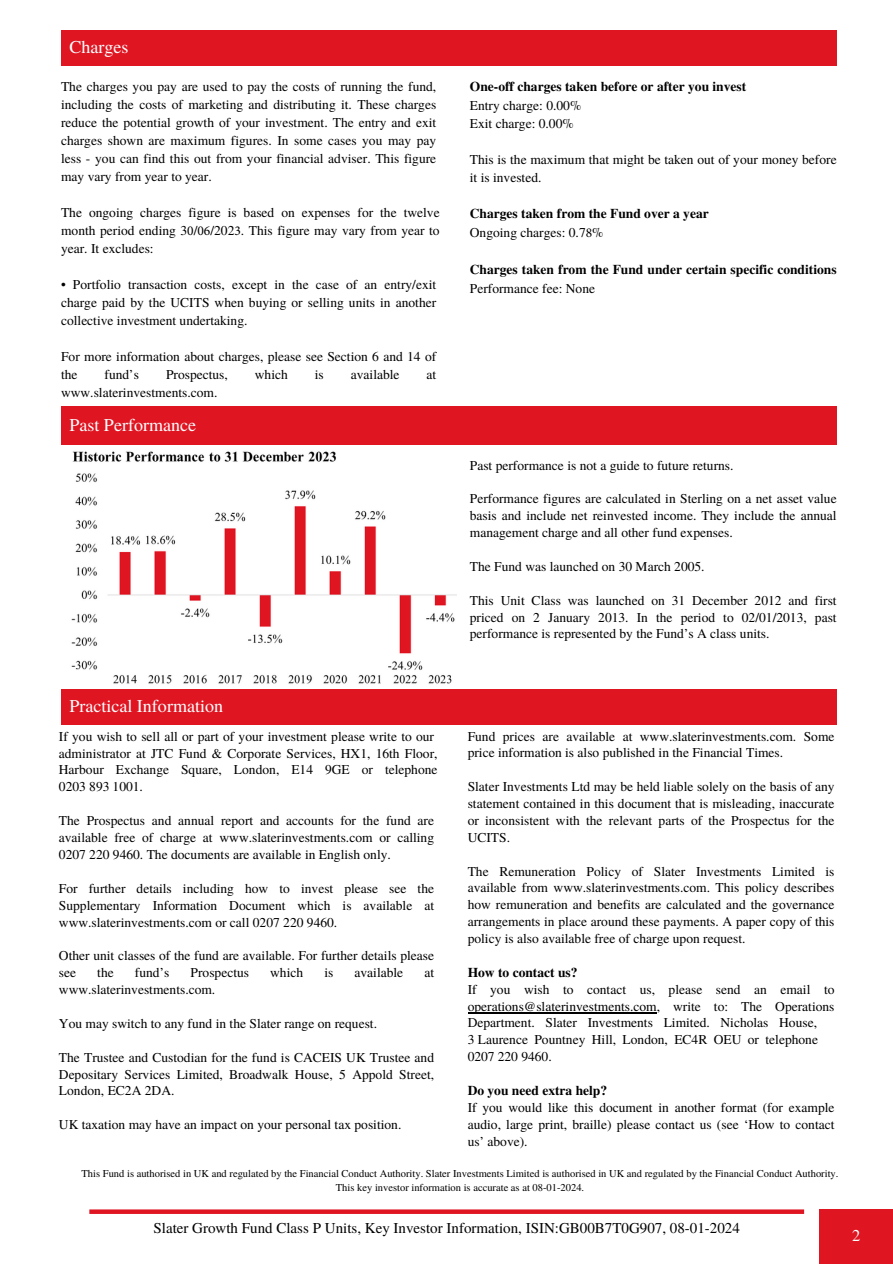
<style>
.page{position:relative;width:893px;height:1264px;background:#fff}
.page>*{position:absolute;margin:0;border:0;box-sizing:border-box;transform-origin:0 0}
.t1{font:18px "Te X Gyre Termes";color:#fff}
.t2{font:16.5px "Te X Gyre Termes";color:#fff}
.t3{font:15px "Te X Gyre Termes";color:#000}
.t4{font:13.5px/16.8px "Te X Gyre Termes";color:#000;text-align:justify}
.t5{font:700 13.5px/18.6px "Te X Gyre Termes";color:#000}
.t6{font:10.5px "Te X Gyre Termes";color:#000}
.s1{font-family:"Minion Pro"}
.s2{font-weight:400}
.s3{font-family:"Minion Pro";font-weight:400}
.s4{font-weight:700}
</style>
<div class="page">
<svg style="left:89px;top:1209px;width:715px;height:4px;background:#e32e3a"></svg>
<div style="left:819px;top:1209px;width:73px;height:54px;background:#e01522"></div>
<div style="left:61px;top:30px;width:775px;height:36px;background:#e01522"></div>
<div style="left:61px;top:406px;width:775px;height:38px;background:#e01522"></div>
<div style="left:61px;top:689px;width:775px;height:35px;background:#e01522"></div>
<img style="left:71px;top:451px;width:385px;height:233px">
<hr style="left:468px;top:1012px;width:188px;height:1px;background:#000">
<p class="t1" style="left:69px;top:34px;width:60px">Charges</p>
<p class="t4" style="left:61px;top:77px;width:377px;line-height:18px">The charges you pay are used to pay the costs of running the fund, including the costs of marketing and distributing it. These charges reduce the potential growth of your investment. The entry and exit charges shown are maximum figures. In some cases you may pay less - you can find this out from your financial adviser. This figure may vary from year to year.</p>
<p class="t4" style="left:61px;top:203px;width:380px;line-height:17.2px">The ongoing charges figure is based on expenses for the twelve month period ending 3<span class="s1">0</span>/<span class="s1">06</span>/202<span class="s1">3</span>. This figure may vary from year to</p>
<p class="t4" style="left:61px;top:240px;width:94px">year. It excludes:</p>
<p class="t4" style="left:61px;top:275px;width:377px;line-height:18px">• Portfolio transaction costs, except in the case of an entry/exit charge paid by the UCITS when buying or selling units in another collective investment undertaking.</p>
<p class="t4" style="left:61px;top:347px;width:377px;line-height:18px">For more information about charges, please see Section 6 and 14 of the</p>
<p class="t4" style="left:104px;top:366px;width:36px">fund’s</p>
<p class="t4" style="left:166px;top:366px;width:63px">Prospectus,</p>
<p class="t4" style="left:255px;top:366px;width:34px">which</p>
<p class="t4" style="left:315px;top:366px;width:11px">is</p>
<p class="t4" style="left:351px;top:366px;width:50px">available</p>
<p class="t4" style="left:426px;top:366px;width:11px">at</p>
<p class="t4" style="left:61px;top:384px;width:158px">www.slaterinvestments.com.</p>
<p class="t1" style="left:69px;top:412px;width:128px">Past Performance</p>
<p class="t5" style="left:470px;top:77px;width:278px">One-off charges taken before or after you invest<br><span class="s2">Entry charge: 0.00%<br>Exit charge: 0.00%</span></p>
<p class="t4" style="left:470px;top:150px;width:368px;line-height:18px">This is the maximum that might be taken out of your money before it is invested.</p>
<p class="t5" style="left:470px;top:204px;width:240px">Charges taken from the Fund over a year<br><span class="s2">Ongoing charges: 0.7</span><span class="s3">8</span><span class="s2">%</span></p>
<p class="t5" style="left:470px;top:259px;width:368px;line-height:19.2px">Charges taken from the Fund under certain specific conditions<br><span class="s2">Performance fee: None</span></p>
<p class="t4" style="left:470px;top:456px;width:265px">Past performance is not a guide to future returns.</p>
<p class="t4" style="left:470px;top:489px;width:368px">Performance figures are calculated in Sterling on a net asset value basis and include net reinvested income. They include the annual management charge and all other fund expenses.</p>
<p class="t4" style="left:470px;top:557px;width:236px">The Fund was launched on 30 March 2005.</p>
<p class="t4" style="left:470px;top:591px;width:368px">This Unit Class was launched on 31 December 2012 and first priced on 2 January 2013. In the period to 02/01/2013, past performance is represented by the Fund’s A class units.</p>
<p class="t1" style="left:69px;top:693px;width:155px">Practical Information</p>
<p class="t4" style="left:59px;top:727px;width:380px;text-align:left">If you wish to sell all or part of your investment please write to our administrator at JTC Fund &amp; Corporate Services, HX1, 16th Floor, Harbour Exchange Square, London, E14 9GE or telephone 0203 893 1001.</p>
<p class="t4" style="left:59px;top:811px;width:377px">The Prospectus and annual report and accounts for the fund are available free of charge at www.slaterinvestments.com or calling 0207 220 9460. The documents are available in English only.</p>
<p class="t4" style="left:59px;top:879px;width:377px">For further details including how to invest please see the Supplementary Information Document which is available at www.slaterinvestments.com or call 0207 220 9460.</p>
<p class="t4" style="left:59px;top:946px;width:377px">Other unit classes of the fund are available. For further details please see</p>
<p class="t4" style="left:467px;top:727px;width:368px">Fund prices are available at www.slaterinvestments.com. Some price information is also published in the Financial Times.</p>
<p class="t4" style="left:467px;top:777px;width:368px">Slater Investments Ltd may be held liable solely on the basis of any statement contained in this document that is misleading, inaccurate or inconsistent with the relevant parts of the Prospectus for the UCITS.</p>
<p class="t4" style="left:467px;top:862px;width:368px">The Remuneration Policy of Slater Investments Limited is available from www.slaterinvestments.com. This policy describes how remuneration and benefits are calculated and the governance arrangements in place around these payments. A paper copy of this policy is also available free of charge upon request.</p>
<p class="t4" style="left:467px;top:963px;width:368px;text-align:left"><span class="s4">How to contact us?<br></span>If you wish to contact us, please send an email to operations@slaterinvestments.com, write to: The Operations Department. Slater Investments Limited. Nicholas House,</p>
<p class="t4" style="left:467px;top:1031px;width:352px;line-height:16.2px">3 Laurence Pountney Hill, London, EC4R OEU or telephone<br>0207 220 9460.</p>
<p class="t4" style="left:467px;top:1081px;width:368px;text-align:left"><span class="s4">Do you need extra help?<br></span>If you would like this document in another format (for example audio, large print, braille) please contact us (see ‘How to contact us’ above).</p>
<p class="t6" style="left:82px;top:1166px;width:758px">This Fund is authorised in UK and regulated by the Financial Conduct Authority. Slater Investments Limited is authorised in UK and regulated by the Financial Conduct Authority.</p>
<p class="t6" style="left:336px;top:1180px;width:250px">This key investor information is accurate as at 08-01-2024.</p>
<p class="t3" style="left:153px;top:1217px;width:588px">Slater Growth Fund Class P Units, Key Investor Information, ISIN:GB00B7T0G907, 08-01-2024</p>
<p class="t4" style="left:97px;top:963px;width:18px">the</p>
<p class="t4" style="left:135px;top:963px;width:36px">fund’s</p>
<p class="t4" style="left:190px;top:963px;width:60px">Prospectus</p>
<p class="t4" style="left:270px;top:963px;width:34px">which</p>
<p class="t4" style="left:324px;top:963px;width:11px">is</p>
<p class="t4" style="left:354px;top:963px;width:50px">available</p>
<p class="t4" style="left:424px;top:963px;width:11px">at</p>
<p class="t4" style="left:59px;top:980px;width:158px">www.slaterinvestments.com.</p>
<p class="t4" style="left:59px;top:1014px;width:319px">You may switch to any fund in the Slater range on request.</p>
<p class="t4" style="left:59px;top:1047px;width:377px">The Trustee and Custodian for the fund is CACEIS UK Trustee and Depositary Services Limited, Broadwalk House, 5 Appold Street, London, EC2A 2DA.</p>
<p class="t4" style="left:59px;top:1115px;width:344px">UK taxation may have an impact on your personal tax position.</p>
<p class="t2" style="left:852px;top:1223px;width:10px">2</p>
</div>
